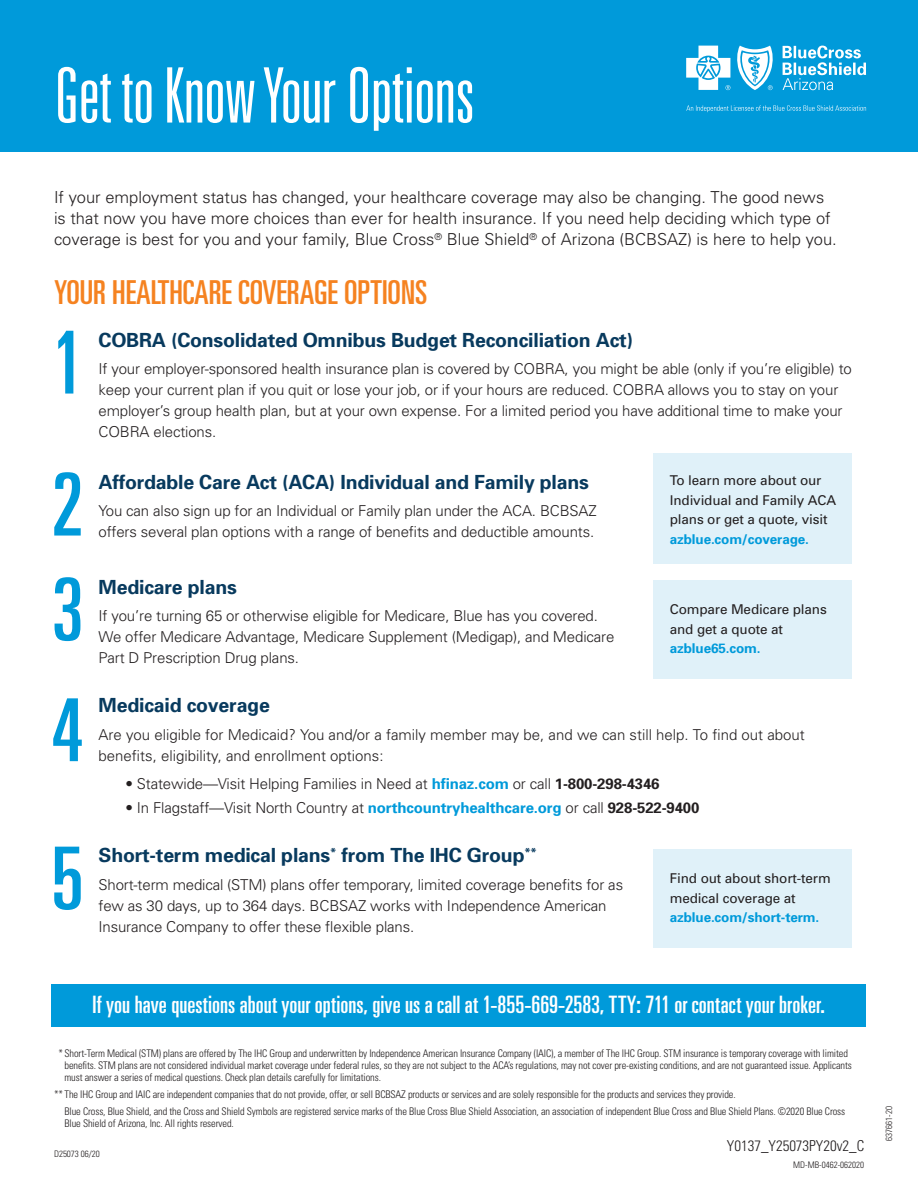
<style>
.page{position:relative;width:918px;height:1188px;background:#fff}
.page>*{position:absolute;margin:0;border:0;box-sizing:border-box;transform-origin:0 0}
.t1{font:ultra-condensed 87px "Univers";color:#009ada}
.t2{font:300 ultra-condensed 76.5px "Univers";letter-spacing:-.01em;color:#fff}
.t3{font:ultra-condensed 33px "Univers";color:#f58220}
.t4{font:ultra-condensed 24px "Univers";color:#fff}
.t5{font:700 19.5px "Univers";letter-spacing:-.01em;color:#083a5e}
.t6{font:300 16.5px/21px "Univers";color:#231f20}
.t7{font:300 15px/21px "Univers";letter-spacing:-.01em;color:#231f20}
.t8{font:300 condensed 15px "Univers";color:#231f20}
.t9{font:13.5px/19.5px "Univers";letter-spacing:-.01em;color:#231f20}
.t10{font:700 13.5px "Univers";letter-spacing:-.01em;color:#009ada}
.t11{font:300 condensed 10.5px/12px "Univers";letter-spacing:-.01em;color:#231f20}
.t12{font:300 condensed 9px "Univers";color:#231f20}
.s1{font-weight:700;color:#009ada}
.s2{font-weight:700}
</style>
<div class="page">
<div style="left:51px;top:984px;width:815px;height:43px;background:#009ada"></div>
<div style="left:653px;top:453px;width:199px;height:111px;background:#e0f1f9"></div>
<div style="left:0;top:0;width:918px;height:151px;background:#009ada"></div>
<svg style="left:686px;top:46px;width:44px;height:44px"></svg>
<svg style="left:737px;top:46px;width:36px;height:44px"></svg>
<svg style="left:783px;top:46px;width:83px;height:44px"></svg>
<svg style="left:686px;top:105px;width:180px;height:7px"></svg>
<div style="left:653px;top:849px;width:199px;height:99px;background:#e0f1f9"></div>
<div style="left:653px;top:581px;width:199px;height:98px;background:#e0f1f9"></div>
<h2 class="t2" style="left:54px;top:56px;width:422px">Get to Know Your Options</h2>
<p class="t6" style="left:54px;top:186px;width:784px">If your employment status has changed, your healthcare coverage may also be changing. The good news is that now you have more choices than ever for health insurance. If you need help deciding which type of coverage is best for you and your family, Blue Cross<sup>®</sup> Blue Shield<sup>®</sup> of Arizona (BCBSAZ) is here to help you.</p>
<h3 class="t3" style="left:54px;top:273px;width:375px">YOUR HEALTHCARE COVERAGE OPTIONS</h3>
<h1 class="t1" style="left:51px;top:313px;width:34px">1</h1>
<h3 class="t5" style="left:99px;top:327px;width:536px">COBRA (Consolidated Omnibus Budget Reconciliation Act)</h3>
<p class="t7" style="left:99px;top:358px;width:755px">If your employer-sponsored health insurance plan is covered by COBRA, you might be able (only if you’re eligible) to keep your current plan if you quit or lose your job, or if your hours are reduced. COBRA allows you to stay on your employer’s group health plan, but at your own expense. For a limited period you have additional time to make your COBRA elections.</p>
<h1 class="t1" style="left:51px;top:455px;width:34px">2</h1>
<h3 class="t5" style="left:99px;top:469px;width:492px">Affordable Care Act (ACA) Individual and Family plans</h3>
<p class="t7" style="left:99px;top:500px;width:500px">You can also sign up for an Individual or Family plan under the ACA. BCBSAZ offers several plan options with a range of benefits and deductible amounts.</p>
<p class="t9" style="left:670px;top:471px;width:168px">To learn more about our<br>Individual and Family ACA plans or get a quote, visit</p>
<p class="t10" style="left:670px;top:530px;width:141px">azblue.com/coverage.</p>
<h1 class="t1" style="left:51px;top:560px;width:34px">3</h1>
<h3 class="t5" style="left:99px;top:574px;width:140px">Medicare plans</h3>
<p class="t7" style="left:99px;top:605px;width:517px">If you’re turning 65 or otherwise eligible for Medicare, Blue has you covered.<br>We offer Medicare Advantage, Medicare Supplement (Medigap), and Medicare<br>Part D Prescription Drug plans.</p>
<p class="t9" style="left:670px;top:600px;width:158px">Compare Medicare plans and get a quote at</p>
<p class="t10" style="left:670px;top:640px;width:92px">azblue65.com.</p>
<h1 class="t1" style="left:51px;top:681px;width:34px">4</h1>
<h3 class="t5" style="left:99px;top:693px;width:173px">Medicaid coverage</h3>
<p class="t7" style="left:99px;top:724px;width:708px">Are you eligible for Medicaid? You and/or a family member may be, and we can still help. To find out about benefits, eligibility, and enrollment options:</p>
<p class="t7" style="left:126px;top:773px;width:536px">• Statewide—Visit Helping Families in Need at <span class="s1">hfinaz.com</span> or call <span class="s2">1-800-298-4346</span></p>
<p class="t7" style="left:126px;top:797px;width:575px">• In Flagstaff—Visit North Country at <span class="s1">northcountryhealthcare.org</span> or call <span class="s2">928-522-9400</span></p>
<h1 class="t1" style="left:51px;top:829px;width:34px">5</h1>
<h3 class="t5" style="left:99px;top:843px;width:440px">Short-term medical plans<sup>*</sup> from The IHC Group<sup>**</sup></h3>
<p class="t7" style="left:99px;top:874px;width:526px">Short-term medical (STM) plans offer temporary, limited coverage benefits for as few as 30 days, up to 364 days. BCBSAZ works with Independence American<br>Insurance Company to offer these flexible plans.</p>
<p class="t9" style="left:670px;top:868px;width:163px">Find out about short-term medical coverage at</p>
<p class="t10" style="left:670px;top:909px;width:151px">azblue.com/short-term.</p>
<h3 class="t4" style="left:93px;top:991px;width:734px">If you have questions about your options, give us a call at 1-855-669-2583, TTY: 711 or contact your broker.</h3>
<p class="t11" style="left:64px;top:1048px;width:789px;text-indent:-6px">* Short-Term Medical (STM) plans are offered by The IHC Group and underwritten by Independence American Insurance Company (IAIC), a member of The IHC Group. STM insurance is temporary coverage with limited benefits. STM plans are not considered individual market coverage under federal rules, so they are not subject to the ACA’s regulations, may not cover pre-existing conditions, and are not guaranteed issue. Applicants must answer a series of medical questions. Check plan details carefully for limitations.</p>
<p class="t11" style="left:64px;top:1086px;width:782px;line-height:16.6px;text-indent:-10px">** The IHC Group and IAIC are independent companies that do not provide, offer, or sell BCBSAZ products or services and are solely responsible for the products and services they provide.<br>Blue Cross, Blue Shield, and the Cross and Shield Symbols are registered service marks of the Blue Cross Blue Shield Association, an association of independent Blue Cross and Blue Shield Plans. ©2020 Blue Cross</p>
<p class="t11" style="left:65px;top:1117px;width:171px">Blue Shield of Arizona, Inc. All rights reserved.</p>
<p class="t12" style="left:54px;top:1148px;width:47px">D25073 06/20</p>
<p class="t8" style="left:727px;top:1137px;width:139px">Y0137_Y25073PY20v2_C</p>
<p class="t12" style="left:793px;top:1160px;width:72px">MD-MB-0462-062020</p>
<p class="t12" style="left:883px;top:1141px;width:36px;rotate:-90deg">637661-20</p>
</div>
